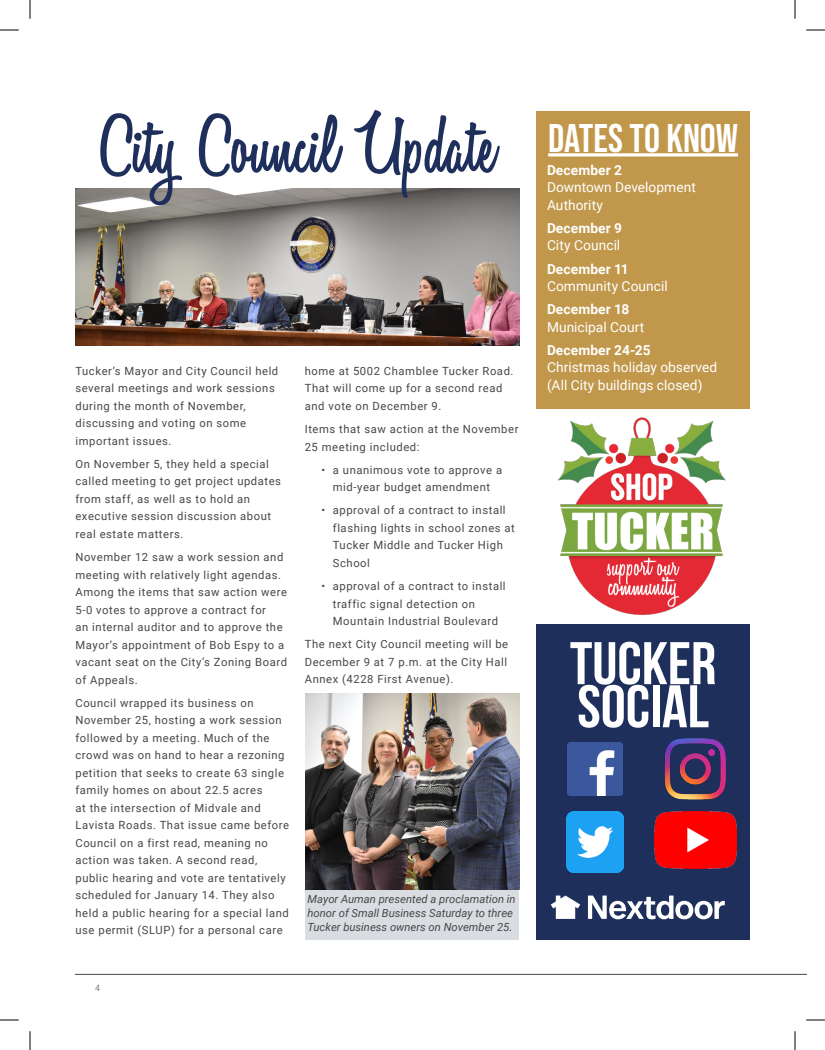
<style>
.page{position:relative;width:825px;height:1050px;background:#fff}
.page>*{position:absolute;margin:0;border:0;box-sizing:border-box;transform-origin:0 0}
.t1{font:75px "Variane Script";letter-spacing:.015em;color:#1e2f5c}
.t2{font:700 60px/43.1px "Bebas Neue";color:#fff;scale:1.05 1}
.t3{font:40px "Bebas Neue";color:#fff}
.t4{font:13.75px/17.5px "Roboto";letter-spacing:.005em;color:#fff}
.t5{font:700 13.75px "Roboto";letter-spacing:.005em;color:#fff}
.t6{font:11.25px/17.5px "Roboto";letter-spacing:.05em;color:#464748}
.t7{font:italic 11.25px/13.8px "Roboto";color:#464748}
.t8{font:300 8.75px "Roboto";color:#464748}
.s1{color:#231f20}
</style>
<div class="page">
<hr style="left:75px;top:974px;width:731px;height:1px;background:#464748">
<div style="left:305px;top:890px;width:214px;height:50px;background:#d9dde1"></div>
<div style="left:536px;top:111px;width:214px;height:298px;background:#c1984b"></div>
<hr style="left:548px;top:153px;width:190px;height:3px;background:#fff">
<img style="left:75px;top:189px;width:444px;height:156px">
<div style="left:537px;top:624px;width:213px;height:316px;background:#1e2f5c"></div>
<img style="left:567px;top:743px;width:56px;height:52px">
<img style="left:664px;top:738px;width:62px;height:62px">
<img style="left:566px;top:812px;width:57px;height:61px">
<img style="left:654px;top:812px;width:83px;height:57px">
<svg style="left:588px;top:896px;width:137px;height:23px"></svg>
<svg style="left:551px;top:896px;width:29px;height:23px"></svg>
<img style="left:558px;top:417px;width:168px;height:198px">
<img style="left:305px;top:694px;width:214px;height:195px">
<svg style="left:0;top:29px;width:19px;height:2px"></svg>
<svg style="left:806px;top:29px;width:19px;height:2px"></svg>
<svg style="left:0;top:1019px;width:19px;height:2px"></svg>
<svg style="left:806px;top:1019px;width:19px;height:2px"></svg>
<svg style="left:29px;top:0;width:2px;height:19px"></svg>
<svg style="left:29px;top:1031px;width:2px;height:19px"></svg>
<svg style="left:794px;top:0;width:2px;height:19px"></svg>
<svg style="left:794px;top:1031px;width:2px;height:19px"></svg>
<h1 class="t1" style="left:100px;top:106px;width:395px">City Council Update</h1>
<p class="t6" style="left:75px;top:362px;width:204px">Tucker’s Mayor and City Council held several meetings and work sessions during the month of November, discussing and voting on some important issues.</p>
<p class="t6" style="left:75px;top:455px;width:207px">On November 5, they held a special called meeting to get project updates from staff, as well as to hold an executive session discussion about real estate matters.</p>
<p class="t6" style="left:75px;top:548px;width:213px">November 12 saw a work session and meeting with relatively light agendas.<br>Among the items that saw action were 5-0 votes to approve a contract for<br>an internal auditor and to approve the Mayor’s appointment of Bob Espy to a vacant seat on the City’s Zoning Board of Appeals.</p>
<p class="t6" style="left:75px;top:694px;width:215px">Council wrapped its business on November 25, hosting a work session followed by a meeting. Much of the crowd was on hand to hear a rezoning petition that seeks to create 63 single family homes on about 22.5 acres<br>at the intersection of Midvale and Lavista Roads. That issue came before Council on a first read, meaning no action was taken. A second read, public hearing and vote are tentatively scheduled for January 14. They also held a public hearing for a special land use permit (SLUP) for a personal care</p>
<p class="t6" style="left:305px;top:362px;width:210px">home at 5002 Chamblee Tucker Road.<br>That will come up for a second read and vote on December 9.</p>
<p class="t6" style="left:305px;top:420px;width:215px">Items that saw action at the November<br>25 meeting included:</p>
<p class="t6" style="left:322px;top:461px;width:182px;text-align:center">• a unanimous vote to approve a mid-year budget amendment</p>
<p class="t6" style="left:333px;top:501px;width:184px;text-indent:-11px">• approval of a contract to install flashing lights in school zones at<br>Tucker Middle and Tucker High<br>School</p>
<p class="t6" style="left:333px;top:577px;width:174px;text-indent:-11px">• approval of a contract to install traffic signal detection on<br>Mountain Industrial Boulevard</p>
<p class="t6" style="left:305px;top:635px;width:205px;text-align:justify">The next City Council meeting will be December 9 at 7 p.m. at the City Hall Annex (4228 First Avenue).</p>
<p class="t7" style="left:308px;top:892px;width:210px">Mayor Auman presented a proclamation in honor of Small Business Saturday to three<br>Tucker business owners on November 25<span class="s1">.</span></p>
<p class="t8" style="left:95px;top:982px;width:6px">4</p>
<h3 class="t3" style="left:548px;top:115px;width:191px">DATES TO KNOW</h3>
<p class="t5" style="left:547px;top:160px;width:77px">December 2</p>
<p class="t4" style="left:547px;top:178px;width:150px">Downtown Development<br>Authority</p>
<p class="t5" style="left:547px;top:218px;width:77px">December 9</p>
<p class="t4" style="left:547px;top:236px;width:75px">City Council</p>
<p class="t5" style="left:547px;top:259px;width:83px">December 11</p>
<p class="t4" style="left:547px;top:277px;width:122px">Community Council</p>
<p class="t5" style="left:547px;top:300px;width:84px">December 18</p>
<p class="t4" style="left:547px;top:318px;width:99px">Municipal Court</p>
<p class="t5" style="left:547px;top:340px;width:105px">December 24-25</p>
<p class="t4" style="left:547px;top:358px;width:172px">Christmas holiday observed (All City buildings closed)</p>
<h2 class="t2" style="left:570px;top:641px;width:141px">TUCKER<br>SOCIAL</h2>
</div>
